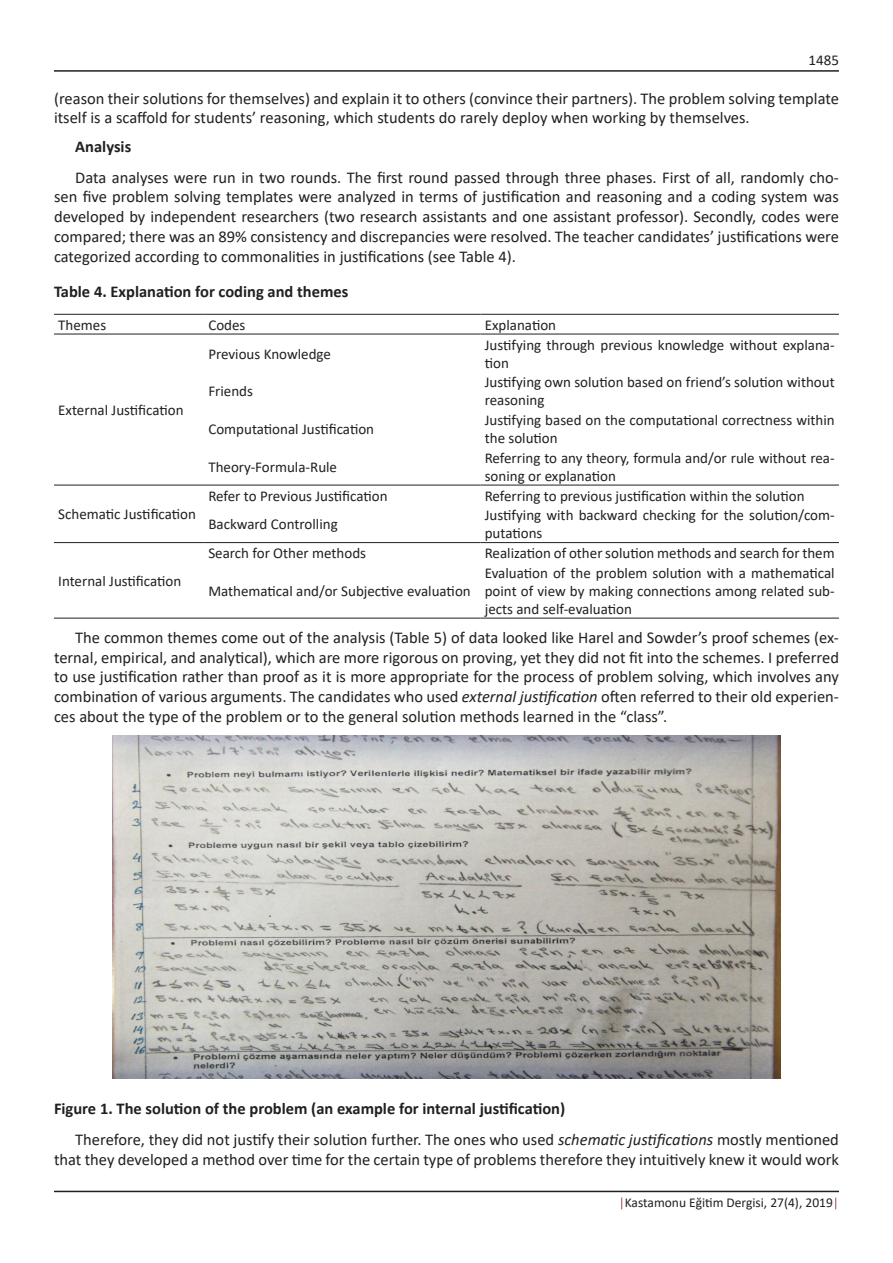
<style>
.page{position:relative;width:893px;height:1263px;background:#fff}
.page>*{position:absolute;margin:0;border:0;box-sizing:border-box;transform-origin:0 0}
.metin{font:16.5px/19.8px "Calibri";color:#231f20;text-align:justify}
.tablo{font:700 16.5px "Calibri";color:#231f20}
.metin_koyu{font:700 16.5px "Calibri";color:#231f20}
.tablo_ici{font:15px/18px "Calibri";color:#231f20}
.t1{font:13.5px "Calibri";color:#231f20}
.s1{font-style:italic}
.s2{font-weight:300;color:#8c171b}
</style>
<div class="page">
<hr style="left:54px;top:70px;width:785px;height:2px;background:#231f20">
<hr style="left:54px;top:1191px;width:785px;height:1px;background:#231f20">
<hr style="left:54px;top:314px;width:150px;height:1px;background:#231f20">
<hr style="left:204px;top:314px;width:276px;height:1px;background:#231f20">
<hr style="left:480px;top:314px;width:359px;height:1px;background:#231f20">
<hr style="left:54px;top:334px;width:150px;height:1px;background:#231f20">
<hr style="left:204px;top:334px;width:276px;height:1px;background:#231f20">
<hr style="left:480px;top:334px;width:359px;height:1px;background:#231f20">
<hr style="left:54px;top:485px;width:150px;height:1px;background:#231f20">
<hr style="left:204px;top:485px;width:276px;height:1px;background:#231f20">
<hr style="left:480px;top:485px;width:359px;height:1px;background:#231f20">
<hr style="left:54px;top:542px;width:150px;height:1px;background:#231f20">
<hr style="left:54px;top:618px;width:150px;height:1px;background:#231f20">
<hr style="left:204px;top:542px;width:276px;height:1px;background:#231f20">
<hr style="left:480px;top:542px;width:359px;height:1px;background:#231f20">
<hr style="left:204px;top:618px;width:276px;height:1px;background:#231f20">
<hr style="left:480px;top:618px;width:359px;height:1px;background:#231f20">
<img style="left:112px;top:735px;width:669px;height:344px">
<p class="tablo_ici" style="left:809px;top:51px;width:32px">1485</p>
<p class="metin" style="left:54px;top:88px;width:786px">(reason their solutions for themselves) and explain it to others (convince their partners). The problem solving template itself is a scaffold for students’ reasoning, which students do rarely deploy when working by themselves.</p>
<p class="metin_koyu" style="left:75px;top:135px;width:57px">Analysis</p>
<p class="metin" style="left:54px;top:167px;width:786px;text-indent:21px">Data analyses were run in two rounds. The first round passed through three phases. First of all, randomly cho&shy;sen five problem solving templates were analyzed in terms of justification and reasoning and a coding system was developed by independent researchers (two research assistants and one assistant professor). Secondly, codes were compared; there was an 89% consistency and discrepancies were resolved. The teacher candidates’ justifications were categorized according to commonalities in justifications (see Table 4).</p>
<p class="tablo" style="left:54px;top:280px;width:296px">Table 4. Explanation for coding and themes</p>
<p class="tablo_ici" style="left:58px;top:315px;width:49px">Themes</p>
<p class="tablo_ici" style="left:208px;top:315px;width:39px">Codes</p>
<p class="tablo_ici" style="left:485px;top:315px;width:73px">Explanation</p>
<p class="tablo_ici" style="left:58px;top:401px;width:127px">External Justification</p>
<p class="tablo_ici" style="left:58px;top:505px;width:139px">Schematic Justification</p>
<p class="tablo_ici" style="left:208px;top:344px;width:124px">Previous Knowledge</p>
<p class="tablo_ici" style="left:485px;top:335px;width:351px">Justifying through previous knowledge without explana&shy;tion</p>
<p class="tablo_ici" style="left:208px;top:382px;width:46px">Friends</p>
<p class="tablo_ici" style="left:485px;top:373px;width:351px">Justifying own solution based on friend’s solution without reasoning</p>
<p class="tablo_ici" style="left:208px;top:420px;width:167px">Computational Justification</p>
<p class="tablo_ici" style="left:485px;top:411px;width:351px">Justifying based on the computational correctness within the solution</p>
<p class="tablo_ici" style="left:208px;top:457px;width:130px">Theory-Formula-Rule</p>
<p class="tablo_ici" style="left:485px;top:448px;width:351px">Referring to any theory, formula and/or rule without rea&shy;soning or explanation</p>
<p class="tablo_ici" style="left:208px;top:486px;width:181px">Refer to Previous Justification</p>
<p class="tablo_ici" style="left:485px;top:486px;width:321px">Referring to previous justification within the solution</p>
<p class="tablo_ici" style="left:208px;top:515px;width:131px">Backward Controlling</p>
<p class="tablo_ici" style="left:485px;top:506px;width:351px">Justifying with backward checking for the solution/com&shy;putations</p>
<p class="tablo_ici" style="left:208px;top:544px;width:159px">Search for Other methods</p>
<p class="tablo_ici" style="left:485px;top:544px;width:351px">Realization of other solution methods and search for them</p>
<p class="tablo_ici" style="left:208px;top:581px;width:264px">Mathematical and/or Subjective evaluation</p>
<p class="tablo_ici" style="left:485px;top:563px;width:351px;text-align:justify">Evaluation of the problem solution with a mathematical point of view by making connections among related sub&shy;jects and self-evaluation</p>
<p class="metin" style="left:54px;top:627px;width:786px;text-indent:21px">The common themes come out of the analysis (Table 5) of data looked like Harel and Sowder’s proof schemes (ex&shy;ternal, empirical, and analytical), which are more rigorous on proving, yet they did not fit into the schemes. I preferred to use justification rather than proof as it is more appropriate for the process of problem solving, which involves any combination of various arguments. The candidates who used <span class="s1">external justification</span> often referred to their old experien&shy;ces about the type of the problem or to the general solution methods learned in the “class”.</p>
<p class="tablo_ici" style="left:58px;top:572px;width:125px">Internal Justification</p>
<p class="tablo" style="left:54px;top:1097px;width:513px">Figure 1. The solution of the problem (an example for internal justification)</p>
<p class="metin" style="left:54px;top:1129px;width:786px;text-align:right">Therefore, they did not justify their solution further. The ones who used <span class="s1">schematic justifications</span> mostly mentioned that they developed a method over time for the certain type of problems therefore they intuitively knew it would work</p>
<p class="t1" style="left:619px;top:1193px;width:222px"><span class="s2">|</span>Kastamonu Eğitim Dergisi, 27(4), 2019<span class="s2">|</span></p>
</div>
